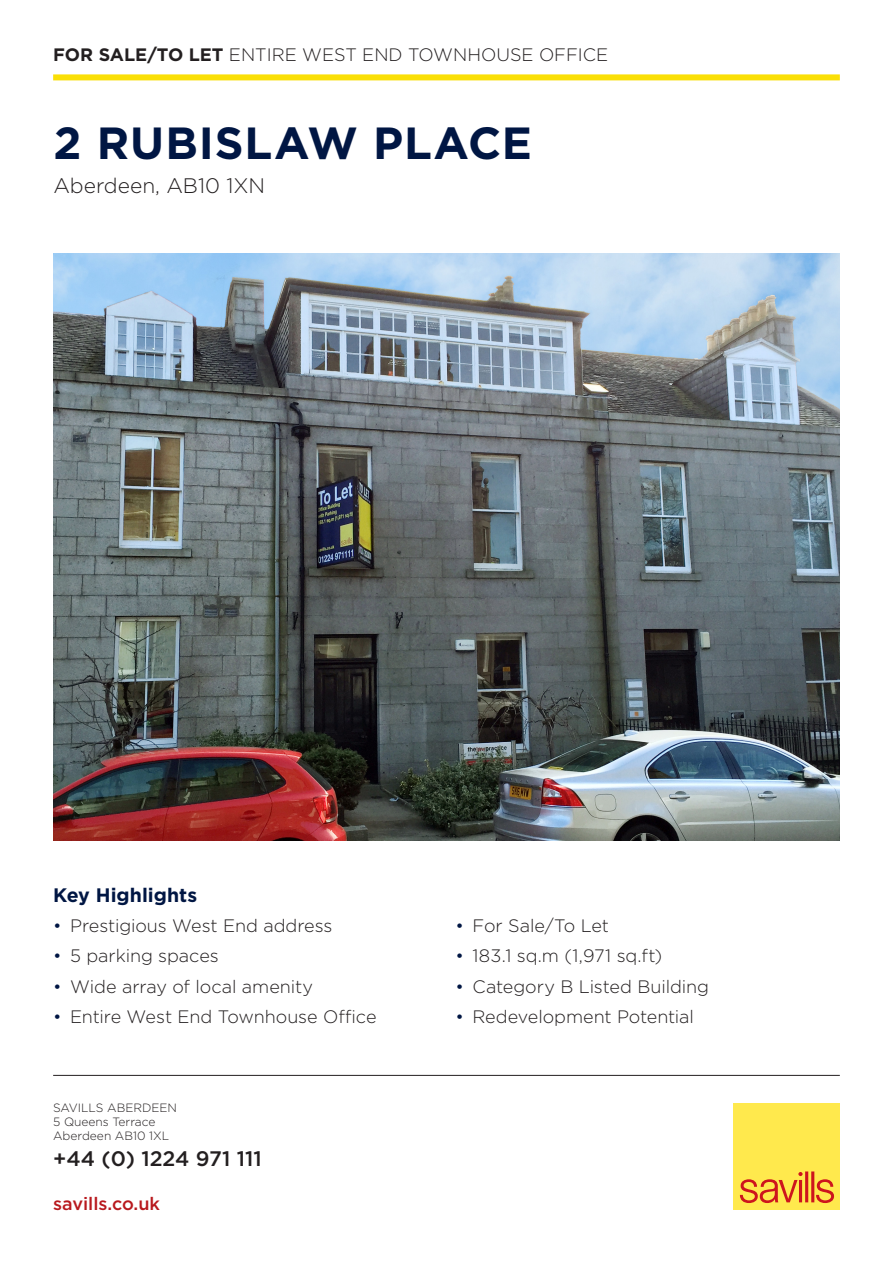
<style>
.page{position:relative;width:893px;height:1263px;background:#fff}
.page>*{position:absolute;margin:0;border:0;box-sizing:border-box;transform-origin:0 0}
.H1_-_Property_Name{font:700 45px "Gotham";letter-spacing:.02em;color:#001643}
.Office_Phone_Numer{font:500 21px "Gotham";color:#231f20}
.Property_Address{font:300 21px "Gotham";color:#231f20}
.H2_-_Highlights_head{font:700 19.5px "Gotham";color:#001643}
.Top_Header_-_Type_of{font:300 18px "Gotham";letter-spacing:-.005em;color:#231f20}
.t1{font:500 18px "Gotham";color:#b8191e}
.Office_Address{font:300 12px "Gotham";color:#231f20}
.Office_Name{font:300 12px "Gotham";color:#231f20}
.s1{font-weight:700}
.s2{color:#001643}
</style>
<div class="page">
<img style="left:53px;top:253px;width:787px;height:587px">
<div style="left:733px;top:1103px;width:107px;height:107px;background:#ffe94d"></div>
<svg style="left:740px;top:1171px;width:94px;height:32px"></svg>
<div style="left:53px;top:74px;width:787px;height:6px;background:#fadf06"></div>
<hr style="left:53px;top:1075px;width:787px;height:1px;background:#231f20">
<p class="Top_Header_-_Type_of" style="left:53px;top:43px;width:557px"><span class="s1">FOR SALE/TO LET</span> ENTIRE WEST END TOWNHOUSE OFFICE</p>
<p class="H1_-_Property_Name" style="left:53px;top:114px;width:480px">2 RUBISLAW PLACE</p>
<p class="Property_Address" style="left:53px;top:172px;width:213px">Aberdeen, AB10 1XN</p>
<p class="H2_-_Highlights_head" style="left:53px;top:882px;width:146px">Key Highlights</p>
<p class="Top_Header_-_Type_of" style="left:53px;top:914px;width:281px"><span class="s2">•</span> Prestigious West End address</p>
<p class="Top_Header_-_Type_of" style="left:53px;top:945px;width:167px"><span class="s2">•</span> 5 parking spaces</p>
<p class="Top_Header_-_Type_of" style="left:53px;top:975px;width:261px"><span class="s2">•</span> Wide array of local amenity</p>
<p class="Top_Header_-_Type_of" style="left:53px;top:1005px;width:325px"><span class="s2">•</span> Entire West End Townhouse Office</p>
<p class="Office_Name" style="left:53px;top:1100px;width:125px">SAVILLS ABERDEEN</p>
<p class="Office_Address" style="left:53px;top:1114px;width:104px">5 Queens Terrace</p>
<p class="Office_Address" style="left:53px;top:1128px;width:118px">Aberdeen AB10 1XL</p>
<p class="Office_Phone_Numer" style="left:53px;top:1144px;width:210px">+44 (0) 1224 971 111</p>
<p class="t1" style="left:53px;top:1192px;width:108px">savills.co.uk</p>
<p class="Top_Header_-_Type_of" style="left:455px;top:914px;width:155px"><span class="s2">•</span> For Sale/To Let</p>
<p class="Top_Header_-_Type_of" style="left:455px;top:945px;width:208px"><span class="s2">•</span> 183.1 sq.m (1,971 sq.ft)</p>
<p class="Top_Header_-_Type_of" style="left:455px;top:975px;width:255px"><span class="s2">•</span> Category B Listed Building</p>
<p class="Top_Header_-_Type_of" style="left:455px;top:1005px;width:240px"><span class="s2">•</span> Redevelopment Potential</p>
</div>
